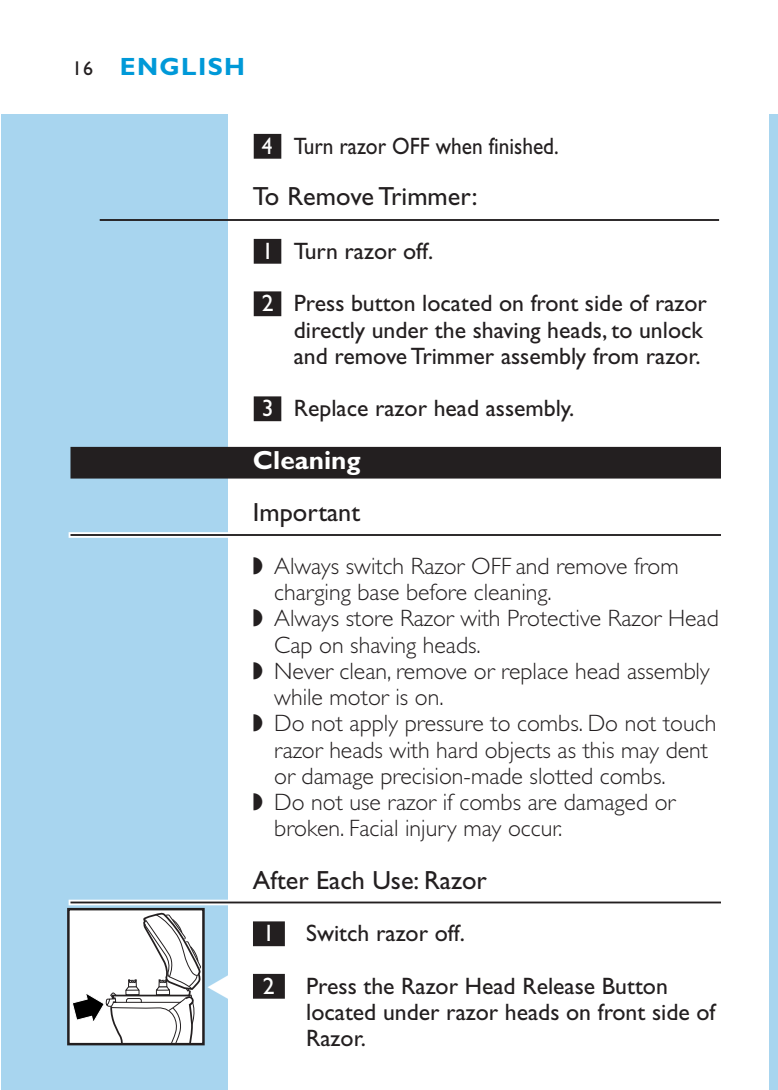
<style>
.page{position:relative;width:778px;height:1090px;background:#fff}
.page>*{position:absolute;margin:0;border:0;box-sizing:border-box;transform-origin:0 0}
.t1{font:45px "Philips Tape";color:#fff}
.t2{font:26.25px "Gill Sans";color:#231f20}
.t3{font:700 26.25px "Gill Sans";color:#fff}
.t4{font:700 25px "Gill Sans";letter-spacing:.055em;color:#0099d8}
.t5{font:300 23.75px "Gill Sans";color:#231f20}
.t6{font:23.75px/26.2px "Gill Sans";color:#231f20}
.t7{font:23.75px "Gill Sans";color:#231f20;scale:.9 1}
.t8{font:23.75px "Gill Sans";color:#fff}
.s1{font-weight:400;font-size:20px;color:#231f20}
.s2{color:#fff}
.s3{font-family:"Gill Sans";font-size:23.75px}
</style>
<div class="page">
<div style="left:769px;top:114px;width:9px;height:976px;background:#a8d5ef"></div>
<div style="left:1px;top:114px;width:227px;height:976px;background:#a8d5ef"></div>
<div style="left:254px;top:134px;width:27px;height:25px;background:#231f20"></div>
<hr style="left:100px;top:219px;width:619px;height:2px;background:#231f20">
<div style="left:254px;top:239px;width:27px;height:25px;background:#231f20"></div>
<div style="left:254px;top:291px;width:27px;height:25px;background:#231f20"></div>
<div style="left:254px;top:396px;width:27px;height:25px;background:#231f20"></div>
<div style="left:70px;top:447px;width:651px;height:32px;background:#231f20"></div>
<div style="left:69px;top:532px;width:652px;height:6px;background:#fff"></div>
<hr style="left:70px;top:534px;width:651px;height:2px;background:#231f20">
<div style="left:69px;top:900px;width:652px;height:5px;background:#9e9c9d"></div>
<hr style="left:70px;top:902px;width:651px;height:1px;background:#231f20">
<div style="left:253px;top:921px;width:32px;height:25px;background:#231f20"></div>
<div style="left:253px;top:974px;width:32px;height:25px;background:#231f20"></div>
<div style="left:68px;top:909px;width:135px;height:135px;background:#fff"></div>
<svg style="left:72px;top:914px;width:129px;height:128px"></svg>
<div style="left:67px;top:908px;width:138px;height:137px;border:2px solid #231f20"></div>
<p class="t4" style="left:72px;top:58px;width:174px"><span class="s1">16</span> ENGLISH</p>
<p class="t7" style="left:262px;top:138px;width:331px"><span class="s2">4</span> Turn razor OFF when finished.</p>
<p class="t2" style="left:253px;top:187px;width:226px">To Remove Trimmer:</p>
<p class="t6" style="left:262px;top:240px;width:173px"><span class="s2">1</span> Turn razor off.</p>
<p class="t6" style="left:294px;top:293px;width:415px;text-indent:-32px"><span class="s2">2</span> Press button located on front side of razor directly under the shaving heads, to unlock and remove Trimmer assembly from razor.</p>
<p class="t6" style="left:262px;top:398px;width:314px"><span class="s2">3</span> Replace razor head assembly.</p>
<p class="t3" style="left:253px;top:451px;width:109px">Cleaning</p>
<p class="t2" style="left:253px;top:503px;width:109px">Important</p>
<p class="t5" style="left:253px;top:558px;width:427px">◗ Always switch Razor OFF and remove from</p>
<p class="t5" style="left:274px;top:584px;width:279px">charging base before cleaning.</p>
<p class="t5" style="left:253px;top:610px;width:467px">◗ Always store Razor with Protective Razor Head</p>
<p class="t5" style="left:274px;top:636px;width:208px">Cap on shaving heads.</p>
<p class="t5" style="left:253px;top:663px;width:458px">◗ Never clean, remove or replace head assembly</p>
<p class="t5" style="left:274px;top:689px;width:171px">while motor is on.</p>
<p class="t5" style="left:253px;top:715px;width:465px">◗ Do not apply pressure to combs. Do not touch</p>
<p class="t5" style="left:274px;top:741px;width:435px">razor heads with hard objects as this may dent</p>
<p class="t5" style="left:274px;top:768px;width:393px">or damage precision-made slotted combs.</p>
<p class="t5" style="left:253px;top:794px;width:424px">◗ Do not use razor if combs are damaged or</p>
<p class="t5" style="left:274px;top:820px;width:289px">broken. Facial injury may occur.</p>
<p class="t2" style="left:253px;top:871px;width:235px">After Each Use: Razor</p>
<p class="t8" style="left:263px;top:925px;width:13px">1</p>
<p class="t6" style="left:306px;top:923px;width:160px">Switch razor off.</p>
<h1 class="t1" style="left:203px;top:957px;width:73px">C <span class="s3">2</span></h1>
<p class="t6" style="left:306px;top:975px;width:411px">Press the Razor Head Release Button located under razor heads on front side of<br>Razor.</p>
</div>
